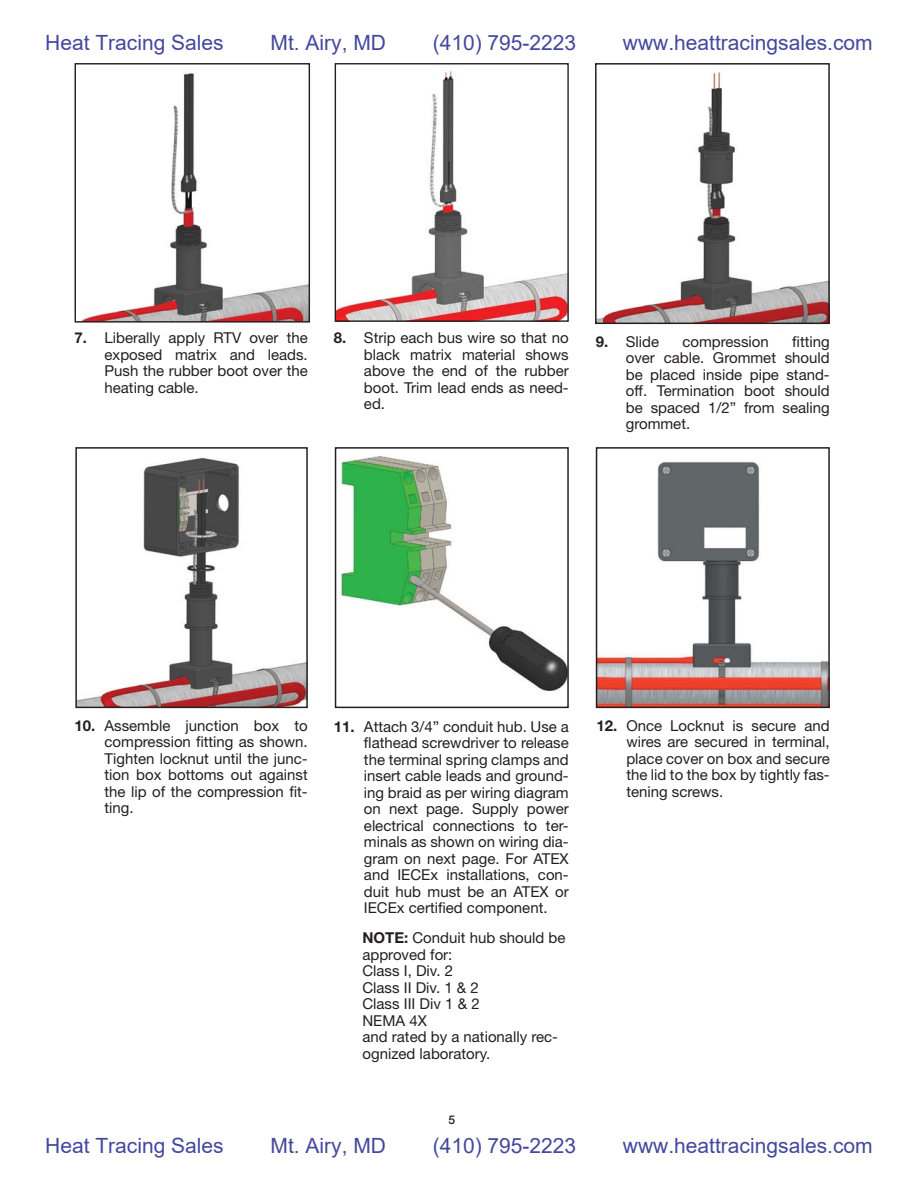
<style>
.page{position:relative;width:918px;height:1188px;background:#fff}
.page>*{position:absolute;margin:0;border:0;box-sizing:border-box;transform-origin:0 0}
.t1{font:21px "Arial";color:#44489e}
.t2{font:15px/16.5px "Helvetica Neue";color:#231f20;text-align:justify}
.t3{font:500 12px "Helvetica Neue";color:#231f20}
.s1{font-weight:700}
</style>
<div class="page">
<img style="left:340px;top:456px;width:226px;height:235px">
<div style="left:335px;top:447px;width:234px;height:261px;border:2px solid #231f20"></div>
<img style="left:598px;top:72px;width:229px;height:249px">
<div style="left:595px;top:63px;width:235px;height:261px;border:2px solid #231f20"></div>
<img style="left:78px;top:457px;width:227px;height:248px">
<div style="left:75px;top:447px;width:233px;height:261px;border:2px solid #231f20"></div>
<img style="left:599px;top:461px;width:228px;height:244px">
<div style="left:596px;top:447px;width:234px;height:261px;border:2px solid #231f20"></div>
<img style="left:80px;top:73px;width:228px;height:248px">
<div style="left:75px;top:63px;width:235px;height:260px;border:1px solid #231f20"></div>
<img style="left:337px;top:71px;width:230px;height:249px">
<div style="left:335px;top:63px;width:234px;height:259px;border:1px solid #231f20"></div>
<h1 class="t1" style="left:45px;top:31px;width:180px">Heat Tracing Sales</h1>
<h1 class="t1" style="left:271px;top:31px;width:117px">Mt. Airy, MD</h1>
<h1 class="t1" style="left:433px;top:31px;width:145px">(410) 795-2223</h1>
<h1 class="t1" style="left:623px;top:31px;width:251px">www.heattracingsales.com</h1>
<p class="t2" style="left:364px;top:331px;width:206px;text-indent:-30px"><span class="s1">8.</span> Strip each bus wire so that no black matrix material shows above the end of the rubber boot. Trim lead ends as need&shy;ed.</p>
<p class="t2" style="left:105px;top:331px;width:205px;text-indent:-30px"><span class="s1">7.</span> Liberally apply RTV over the exposed matrix and leads.<br>Push the rubber boot over the heating cable.</p>
<p class="t2" style="left:596px;top:335px;width:65px"><span class="s1">9.</span> Slide</p>
<p class="t2" style="left:682px;top:335px;width:88px">compression</p>
<p class="t2" style="left:626px;top:335px;width:206px;text-indent:166px">fitting over cable. Grommet should be placed inside pipe stand&shy;off. Termination boot should be spaced 1/2” from sealing grommet.</p>
<p class="t2" style="left:105px;top:719px;width:205px;text-indent:-30px"><span class="s1">10.</span> Assemble junction box to compression fitting as shown.<br>Tighten locknut until the junc&shy;tion box bottoms out against the lip of the compression fit&shy;ting.</p>
<p class="t2" style="left:626px;top:719px;width:205px;text-indent:-30px"><span class="s1">12.</span> Once Locknut is secure and wires are secured in terminal, place cover on box and secure the lid to the box by tightly fas&shy;tening screws.</p>
<p class="t2" style="left:364px;top:720px;width:206px;text-indent:-30px"><span class="s1">11.</span> Attach 3/4” conduit hub. Use a flathead screwdriver to release the terminal spring clamps and insert cable leads and ground&shy;ing braid as per wiring diagram on next page. Supply power electrical connections to ter&shy;minals as shown on wiring dia&shy;gram on next page. For ATEX and IECEx installations, con&shy;duit hub must be an ATEX or IECEx certified component.</p>
<p class="t2" style="left:362px;top:931px;width:205px;text-align:left"><span class="s1">NOTE:</span> Conduit hub should be approved for:<br>Class I, Div. 2<br>Class II Div. 1 &amp; 2<br>Class III Div 1 &amp; 2<br>NEMA 4X<br>and rated by a nationally rec&shy;ognized laboratory.</p>
<p class="t3" style="left:448px;top:1115px;width:8px">5</p>
<h1 class="t1" style="left:45px;top:1134px;width:180px">Heat Tracing Sales</h1>
<h1 class="t1" style="left:271px;top:1134px;width:117px">Mt. Airy, MD</h1>
<h1 class="t1" style="left:433px;top:1134px;width:145px">(410) 795-2223</h1>
<h1 class="t1" style="left:623px;top:1134px;width:251px">www.heattracingsales.com</h1>
</div>
